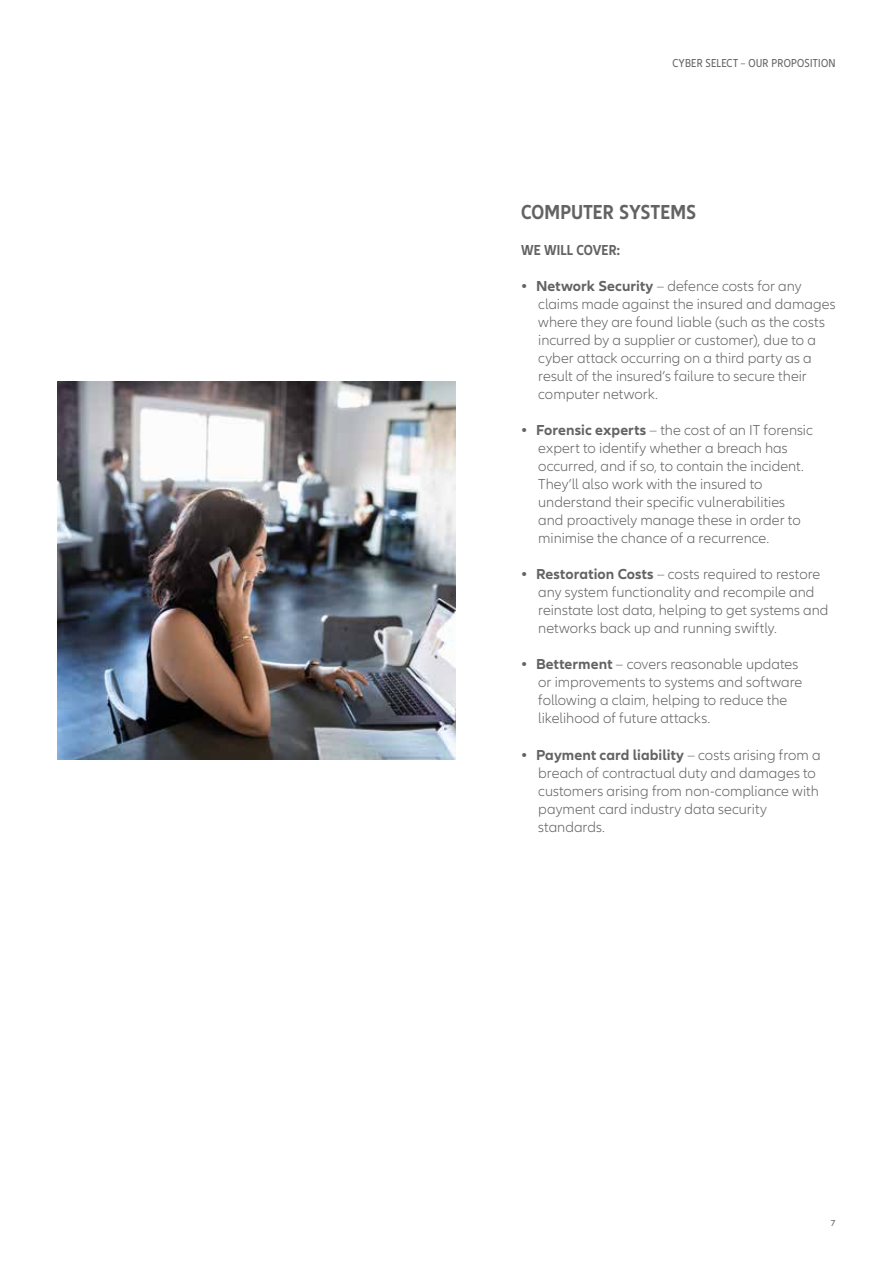
<style>
.page{position:relative;width:893px;height:1263px;background:#fff}
.page>*{position:absolute;margin:0;border:0;box-sizing:border-box;transform-origin:0 0}
.t1{font:700 condensed 21px "Allianz Neo";letter-spacing:.005em;color:#646363}
.t2{font:300 15px/18px "Allianz Neo";color:#646363}
.t3{font:700 condensed 15px "Allianz Neo";letter-spacing:.005em;color:#646363}
.t4{font:condensed 12px "Allianz Neo";letter-spacing:.025em;color:#646363}
.t5{font:9px "Allianz Neo";color:#646363}
.s1{font-weight:700}
</style>
<div class="page">
<img style="left:57px;top:381px;width:398px;height:378px">
<p class="t4" style="left:672px;top:56px;width:165px">CYBER SELECT – OUR PROPOSITION</p>
<h1 class="t1" style="left:521px;top:200px;width:176px">COMPUTER SYSTEMS</h1>
<p class="t3" style="left:521px;top:242px;width:100px">WE WILL COVER:</p>
<p class="t2" style="left:538px;top:278px;width:299px;text-indent:-17px"><span class="s1">• Network Security</span> – defence costs for any claims made against the insured and damages where they are found liable (such as the costs incurred by a supplier or customer), due to a cyber attack occurring on a third party as a result of the insured’s failure to secure their computer network.</p>
<p class="t2" style="left:538px;top:422px;width:276px;text-indent:-17px"><span class="s1">• Forensic experts</span> – the cost of an IT forensic expert to identify whether a breach has occurred, and if so, to contain the incident.<br>They’ll also work with the insured to understand their specific vulnerabilities and proactively manage these in order to minimise the chance of a recurrence.</p>
<p class="t2" style="left:538px;top:566px;width:292px;text-indent:-17px"><span class="s1">• Restoration Costs</span> – costs required to restore any system functionality and recompile and reinstate lost data, helping to get systems and networks back up and running swiftly.</p>
<p class="t2" style="left:538px;top:656px;width:266px;text-indent:-17px"><span class="s1">• Betterment</span> – covers reasonable updates or improvements to systems and software following a claim, helping to reduce the likelihood of future attacks.</p>
<p class="t2" style="left:538px;top:746px;width:284px;text-indent:-17px"><span class="s1">• Payment card liability</span> – costs arising from a breach of contractual duty and damages to customers arising from non-compliance with payment card industry data security standards.</p>
<p class="t5" style="left:831px;top:1218px;width:6px">7</p>
</div>
